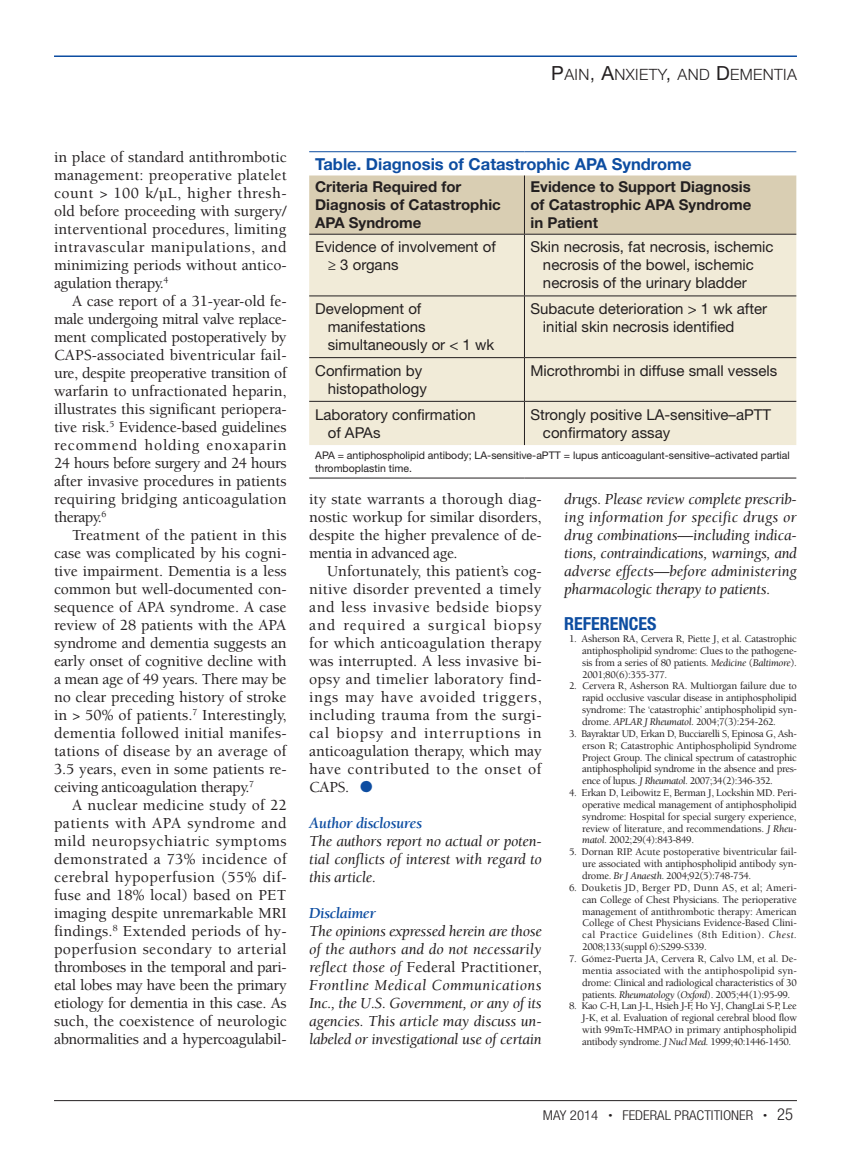
<style>
.page{position:relative;width:851px;height:1161px;background:#fff}
.page>*{position:absolute;margin:0;border:0;box-sizing:border-box;transform-origin:0 0}
.t1{font:700 condensed 18px "Helvetica Neue LT Std";color:#0d4da1}
.thd{font:700 16.5px "Helvetica Neue LT Std";color:#0d4da1}
.t1-2{font:500 15.75px/18px "Berkeley Std";letter-spacing:-.01em;color:#231f20;text-align:justify}
.disclaimer_text{font:italic 15.75px/18px "Berkeley Std";letter-spacing:-.02em;color:#231f20;text-align:justify}
.disclaimer_HD{font:italic 700 15.75px "Berkeley Std";letter-spacing:-.025em;color:#0d4da1}
.Turnslug{font:15.6px "Helvetica Neue LT Std Lt SC800";letter-spacing:.025em;color:#231f20}
.tbd{font:15px/18px "Helvetica Neue LT Std";color:#231f20}
.tbd-2{font:700 15px/18px "Helvetica Neue LT Std";color:#231f20}
.t2{font:300 condensed 13.5px "Helvetica Neue LT Std";color:#231f20;scale:1.1 1}
.ref{font:500 10.5px/11.9px "Berkeley Std";letter-spacing:-.03em;color:#231f20;text-align:justify}
.tfn{font:10.5px/13.5px "Helvetica Neue LT Std";color:#231f20}
.s1{font-family:"Helvetica Neue LT Std Roman SC800";font-size:19.5px}
.s2{font-size:19.5px}
.s3{color:#0d4da1}
.s4{font-weight:500;font-style:normal}
.s5{font-weight:400;font-style:italic}
.s6{font-size:7.5px}
.s7{font-size:16.5px}
</style>
<div class="page">
<hr style="left:54px;top:56px;width:742px;height:1px;background:#0d4da1">
<hr style="left:54px;top:1100px;width:742px;height:1px;background:#231f20">
<div style="left:309px;top:176px;width:487px;height:58px;background:#d9ceb3"></div>
<div style="left:309px;top:235px;width:487px;height:210px;background:#f1ebd8"></div>
<hr style="left:524px;top:176px;width:1px;height:58px;background:#231f20">
<hr style="left:309px;top:234px;width:215px;height:1px;background:#231f20">
<hr style="left:524px;top:234px;width:272px;height:1px;background:#231f20">
<hr style="left:524px;top:235px;width:1px;height:61px;background:#231f20">
<hr style="left:309px;top:296px;width:215px;height:1px;background:#231f20">
<hr style="left:524px;top:296px;width:272px;height:1px;background:#231f20">
<hr style="left:524px;top:296px;width:1px;height:61px;background:#231f20">
<hr style="left:309px;top:357px;width:215px;height:1px;background:#231f20">
<hr style="left:524px;top:357px;width:272px;height:1px;background:#231f20">
<hr style="left:524px;top:358px;width:1px;height:43px;background:#231f20">
<hr style="left:309px;top:401px;width:215px;height:1px;background:#231f20">
<hr style="left:524px;top:401px;width:272px;height:1px;background:#231f20">
<hr style="left:524px;top:402px;width:1px;height:43px;background:#231f20">
<hr style="left:309px;top:478px;width:215px;height:1px;background:#231f20">
<hr style="left:524px;top:478px;width:272px;height:1px;background:#231f20">
<hr style="left:309px;top:151px;width:215px;height:1px;background:#0d4da1">
<hr style="left:524px;top:151px;width:272px;height:1px;background:#0d4da1">
<p class="Turnslug" style="left:551px;top:64px;width:247px"><span class="s1">P</span>AIN<span class="s2">,</span> <span class="s1">A</span>NXIETY<span class="s2">,</span> AND <span class="s1">D</span>EMENTIA</p>
<p class="t1-2" style="left:54px;top:148px;width:234px">in place of standard antithrombotic management: preoperative platelet count &gt; 100 k/µL, higher thresh&shy;old before proceeding with surgery/ interventional procedures, limiting intravascular manipulations, and minimizing periods without antico&shy;agulation therapy.<sup>4</sup></p>
<p class="t1-2" style="left:54px;top:292px;width:234px;text-indent:18px">A case report of a 31-year-old fe&shy;male undergoing mitral valve replace&shy;ment complicated postoperatively by CAPS-associated biventricular fail&shy;ure, despite preoperative transition of warfarin to unfractionated heparin, illustrates this significant periopera&shy;tive risk.<sup>5</sup> Evidence-based guidelines recommend holding enoxaparin 24 hours before surgery and 24 hours after invasive procedures in patients requiring bridging anticoagulation therapy.<sup>6</sup></p>
<p class="t1-2" style="left:54px;top:526px;width:234px;text-indent:18px">Treatment of the patient in this case was complicated by his cogni&shy;tive impairment. Dementia is a less common but well-documented con&shy;sequence of APA syndrome. A case review of 28 patients with the APA syndrome and dementia suggests an early onset of cognitive decline with a mean age of 49 years. There may be no clear preceding history of stroke in &gt; 50% of patients.<sup>7</sup> Interestingly, dementia followed initial manifes&shy;tations of disease by an average of 3.5 years, even in some patients re&shy;ceiving anticoagulation therapy.<sup>7</sup></p>
<p class="t1-2" style="left:54px;top:796px;width:234px;text-indent:18px">A nuclear medicine study of 22 patients with APA syndrome and mild neuropsychiatric symptoms demonstrated a 73% incidence of cerebral hypoperfusion (55% dif&shy;fuse and 18% local) based on PET imaging despite unremarkable MRI findings.<sup>8</sup> Extended periods of hy&shy;poperfusion secondary to arterial thromboses in the temporal and pari&shy;etal lobes may have been the primary etiology for dementia in this case. As such, the coexistence of neurologic abnormalities and a hypercoagulabil-</p>
<p class="thd" style="left:315px;top:153px;width:378px">Table. Diagnosis of Catastrophic APA Syndrome</p>
<p class="tbd-2" style="left:315px;top:178px;width:187px">Criteria Required for<br>Diagnosis of Catastrophic<br>APA Syndrome</p>
<p class="tbd-2" style="left:530px;top:178px;width:222px;text-align:justify">Evidence to Support Diagnosis of Catastrophic APA Syndrome in Patient</p>
<p class="tbd" style="left:328px;top:238px;width:170px;text-indent:-13px">Evidence of involvement of ≥ 3 organs</p>
<p class="tbd" style="left:543px;top:238px;width:232px;text-indent:-13px">Skin necrosis, fat necrosis, ischemic necrosis of the bowel, ischemic necrosis of the urinary bladder</p>
<p class="tbd" style="left:328px;top:300px;width:168px;text-indent:-13px">Development of manifestations simultaneously or &lt; 1 wk</p>
<p class="tbd" style="left:543px;top:300px;width:226px;text-indent:-13px">Subacute deterioration &gt; 1 wk after initial skin necrosis identified</p>
<p class="tbd" style="left:328px;top:361px;width:101px;text-indent:-13px">Confirmation by histopathology</p>
<p class="tbd" style="left:530px;top:361px;width:248px">Microthrombi in diffuse small vessels</p>
<p class="tbd" style="left:328px;top:405px;width:150px;text-indent:-13px">Laboratory confirmation of APAs</p>
<p class="tbd" style="left:543px;top:405px;width:230px;text-indent:-13px">Strongly positive LA-sensitive–aPTT confirmatory assay</p>
<p class="tfn" style="left:315px;top:448px;width:476px">APA = antiphospholipid antibody; LA-sensitive-aPTT = lupus anticoagulant-sensitive–activated partial thromboplastin time.</p>
<p class="t1-2" style="left:309px;top:490px;width:234px">ity state warrants a thorough diag&shy;nostic workup for similar disorders, despite the higher prevalence of de&shy;mentia in advanced age.</p>
<p class="t1-2" style="left:309px;top:562px;width:234px;text-indent:18px">Unfortunately, this patient’s cog&shy;nitive disorder prevented a timely and less invasive bedside biopsy and required a surgical biopsy for which anticoagulation therapy was interrupted. A less invasive bi&shy;opsy and timelier laboratory find&shy;ings may have avoided triggers, including trauma from the surgi&shy;cal biopsy and interruptions in anticoagulation therapy, which may have contributed to the onset of CAPS. <span class="s3">●</span></p>
<p class="disclaimer_HD" style="left:309px;top:815px;width:114px">Author disclosures</p>
<p class="disclaimer_text" style="left:309px;top:832px;width:234px">The authors report no actual or poten&shy;tial conflicts of interest with regard to this article.</p>
<p class="disclaimer_HD" style="left:309px;top:905px;width:68px">Disclaimer</p>
<p class="disclaimer_text" style="left:309px;top:922px;width:234px">The opinions expressed herein are those of the authors and do not necessarily reflect those of <span class="s4">Federal Practitioner, </span>Frontline Medical Communications Inc., the U.S. Government, or any of its agencies. This article may discuss un&shy;labeled or investigational use of certain</p>
<p class="disclaimer_text" style="left:564px;top:490px;width:234px">drugs. Please review complete prescrib&shy;ing information for specific drugs or drug combinations—including indica&shy;tions, contraindications, warnings, and adverse effects—before administering pharmacologic therapy to patients.</p>
<h2 class="t1" style="left:564px;top:613px;width:94px">REFERENCES</h2>
<p class="ref" style="left:582px;top:633px;width:216px;text-indent:-13px">1. Asherson RA, Cervera R, Piette J, et al. Catastrophic antiphospholipid syndrome: Clues to the pathogene&shy;sis from a series of 80 patients. <span class="s5">Medicine</span> (<span class="s5">Baltimore</span>).<br>2001;80(6):355-377.</p>
<p class="ref" style="left:582px;top:680px;width:216px;text-indent:-13px">2. Cervera R, Asherson RA. Multiorgan failure due to rapid occlusive vascular disease in antiphospholipid syndrome: The ‘catastrophic’ antiphospholipid syn&shy;drome. <span class="s5">APLAR J Rheumatol.</span> 2004;7(3):254-262.</p>
<p class="ref" style="left:582px;top:728px;width:216px;text-indent:-13px">3. Bayraktar UD, Erkan D, Bucciarelli S, Epinosa G, Ash&shy;erson R; Catastrophic Antiphospholipid Syndrome Project Group. The clinical spectrum of catastrophic antiphospholipid syndrome in the absence and pres&shy;ence of lupus. <span class="s5">J Rheumatol.</span> 2007;34(2):346-352.</p>
<p class="ref" style="left:582px;top:787px;width:216px;text-indent:-13px">4. Erkan D, Leibowitz E, Berman J, Lockshin MD. Peri&shy;operative medical management of antiphospholipid syndrome: Hospital for special surgery experience, review of literature, and recommendations. <span class="s5">J Rheu&shy;matol.</span> 2002;29(4):843-849.</p>
<p class="ref" style="left:582px;top:846px;width:216px;text-indent:-13px">5. Dornan RIP. Acute postoperative biventricular fail&shy;ure associated with antiphospholipid antibody syn&shy;drome. <span class="s5">Br J Anaesth.</span> 2004;92(5):748-754.</p>
<p class="ref" style="left:582px;top:882px;width:216px;text-indent:-13px">6. Douketis JD, Berger PD, Dunn AS, et al; Ameri&shy;can College of Chest Physicians. The perioperative management of antithrombotic therapy: American College of Chest Physicians Evidence-Based Clini&shy;cal Practice Guidelines (8th Edition). <span class="s5">Chest.<br></span>2008;133(suppl 6):S299-S339.</p>
<p class="ref" style="left:582px;top:953px;width:216px;text-indent:-13px">7. Gómez-Puerta JA, Cervera R, Calvo LM, et al. De&shy;mentia associated with the antiphospolipid syn&shy;drome: Clinical and radiological characteristics of 30 patients. <span class="s5">Rheumatology</span> (<span class="s5">Oxford</span>). 2005;44(1):95-99.</p>
<p class="ref" style="left:582px;top:1000px;width:216px;text-indent:-13px">8. Kao C-H, Lan J-L, Hsieh J-F, Ho Y-J, ChangLai S-P, Lee J-K, et al. Evaluation of regional cerebral blood flow with 99mTc-HMPAO in primary antiphospholipid antibody syndrome. <span class="s5">J Nucl Med.</span> 1999;40:1446-1450.</p>
<p class="t2" style="left:543px;top:1107px;width:229px">MAY 2014 <span class="s6">•</span> FEDERAL PRACTITIONER <span class="s6">•</span> <span class="s7">25</span></p>
</div>
